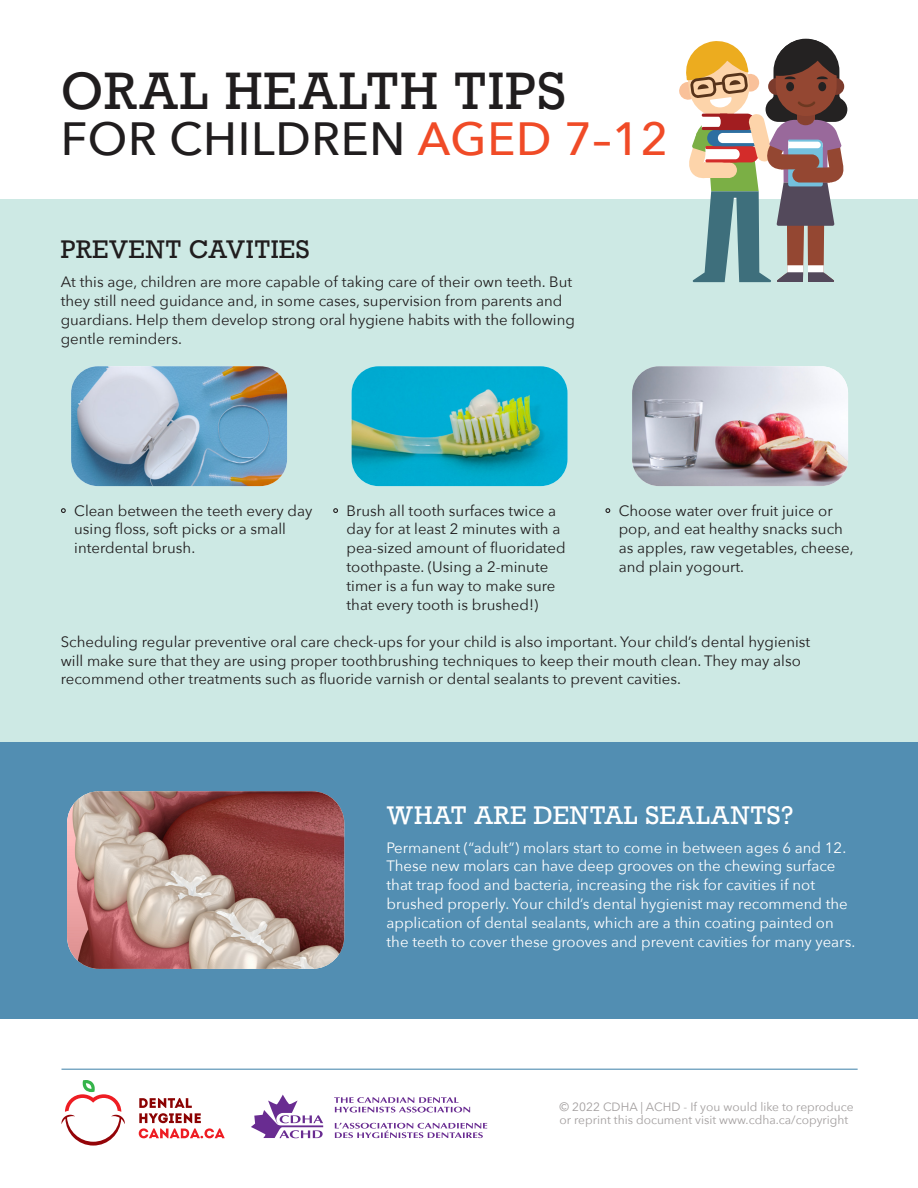
<style>
.page{position:relative;width:918px;height:1188px;background:#fff}
.page>*{position:absolute;margin:0;border:0;box-sizing:border-box;transform-origin:0 0}
.Title_Slab{font:49.5px "Rockwell";letter-spacing:.025em;color:#201d1e}
.Title_Sans{font:500 46.5px "Avenir Next";letter-spacing:.015em;color:#201d1e}
.Paragraph_Title{font:24px "Rockwell";letter-spacing:.02em;color:#fff}
.Paragraph_Title-2{font:24px "Rockwell";letter-spacing:.02em;color:#201d1e}
.body{font:15px/18.9px "Avenir Next";color:#201d1e}
.body-2{font:15px/18.9px "Avenir Next";color:#fff}
.t1{font:12px/13.5px "Avenir Next";color:#a29e9e}
.s1{color:#f04b27}
.s2{font-size:10.5px;color:#231f20}
</style>
<div class="page">
<svg style="left:62px;top:1080px;width:63px;height:66px"></svg>
<svg style="left:139px;top:1098px;width:86px;height:40px"></svg>
<hr style="left:62px;top:1069px;width:796px;height:1px;background:#528eb2">
<svg style="left:334px;top:1097px;width:136px;height:15px"></svg>
<svg style="left:335px;top:1123px;width:152px;height:15px"></svg>
<svg style="left:251px;top:1095px;width:72px;height:43px"></svg>
<div style="left:0;top:199px;width:918px;height:551px;background:#cde9e4"></div>
<div style="left:0;top:742px;width:918px;height:276px;background:#528eb2"></div>
<svg style="left:679px;top:39px;width:168px;height:243px"></svg>
<img style="left:67px;top:791px;width:277px;height:178px">
<img style="left:71px;top:366px;width:216px;height:120px">
<img style="left:632px;top:366px;width:216px;height:120px">
<img style="left:352px;top:366px;width:216px;height:120px">
<p class="Title_Slab" style="left:61px;top:60px;width:507px">ORAL HEALTH TIPS</p>
<p class="Title_Sans" style="left:61px;top:100px;width:609px">FOR CHILDREN <span class="s1">AGED 7–12</span></p>
<p class="Paragraph_Title-2" style="left:61px;top:235px;width:250px">PREVENT CAVITIES</p>
<p class="body" style="left:61px;top:272px;width:516px">At this age, children are more capable of taking care of their own teeth. But they still need guidance and, in some cases, supervision from parents and guardians. Help them develop strong oral hygiene habits with the following gentle reminders.</p>
<p class="body" style="left:74px;top:500px;width:240px;text-indent:-14px"><span class="s2">•</span> Clean between the teeth every day using floss, soft picks or a small interdental brush.</p>
<p class="body" style="left:346px;top:500px;width:221px;text-indent:-14px"><span class="s2">•</span> Brush all tooth surfaces twice a day for at least 2 minutes with a pea-sized amount of fluoridated toothpaste. (Using a 2-minute timer is a fun way to make sure that every tooth is brushed!)</p>
<p class="body" style="left:619px;top:500px;width:236px;text-indent:-14px"><span class="s2">•</span> Choose water over fruit juice or pop, and eat healthy snacks such as apples, raw vegetables, cheese, and plain yogourt.</p>
<p class="body" style="left:61px;top:631px;width:751px">Scheduling regular preventive oral care check-ups for your child is also important. Your child’s dental hygienist will make sure that they are using proper toothbrushing techniques to keep their mouth clean. They may also recommend other treatments such as fluoride varnish or dental sealants to prevent cavities.</p>
<p class="Paragraph_Title" style="left:387px;top:800px;width:408px">WHAT ARE DENTAL SEALANTS?</p>
<p class="body-2" style="left:387px;top:837px;width:470px">Permanent (“adult”) molars start to come in between ages 6 and 12.<br>These new molars can have deep grooves on the chewing surface that trap food and bacteria, increasing the risk for cavities if not brushed properly. Your child’s dental hygienist may recommend the application of dental sealants, which are a thin coating painted on the teeth to cover these grooves and prevent cavities for many years.</p>
<p class="t1" style="left:560px;top:1099px;width:296px">© 2022 CDHA | ACHD - If you would like to reproduce or reprint this document visit www.cdha.ca/copyright</p>
</div>
